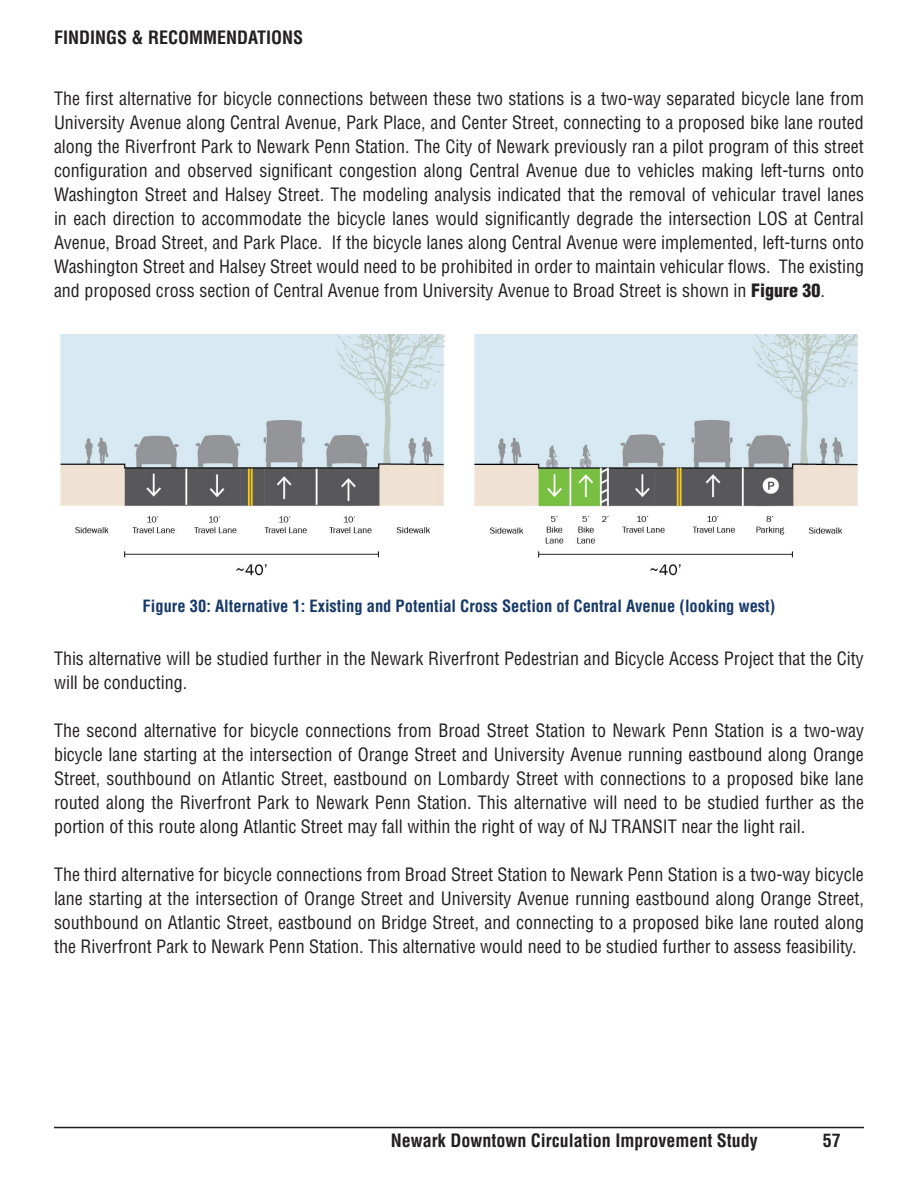
<style>
.page{position:relative;width:918px;height:1188px;background:#fff}
.page>*{position:absolute;margin:0;border:0;box-sizing:border-box;transform-origin:0 0}
.Paragraph_Style_1{font:condensed 18px/24px "Helvetica LT Std";color:#231f20;text-align:justify}
.t1{font:700 condensed 18px "Helvetica LT Std";color:#231f20}
.Paragraph_Style_1-2{font:700 condensed 16.5px "Helvetica LT Std";color:#163967}
.s1{font-weight:900}
</style>
<div class="page">
<hr style="left:54px;top:1127px;width:810px;height:1px;background:#231f20">
<img style="left:60px;top:335px;width:385px;height:241px">
<img style="left:474px;top:335px;width:385px;height:241px">
<p class="t1" style="left:54px;top:26px;width:251px">FINDINGS &amp; RECOMMENDATIONS</p>
<p class="Paragraph_Style_1" style="left:54px;top:86px;width:812px">The first alternative for bicycle connections between these two stations is a two-way separated bicycle lane from University Avenue along Central Avenue, Park Place, and Center Street, connecting to a proposed bike lane routed along the Riverfront Park to Newark Penn Station. The City of Newark previously ran a pilot program of this street configuration and observed significant congestion along Central Avenue due to vehicles making left-turns onto Washington Street and Halsey Street. The modeling analysis indicated that the removal of vehicular travel lanes in each direction to accommodate the bicycle lanes would significantly degrade the intersection LOS at Central Avenue, Broad Street, and Park Place. If the bicycle lanes along Central Avenue were implemented, left-turns onto Washington Street and Halsey Street would need to be prohibited in order to maintain vehicular flows. The existing and proposed cross section of Central Avenue from University Avenue to Broad Street is shown in <span class="s1">Figure 30</span>.</p>
<p class="Paragraph_Style_1-2" style="left:143px;top:596px;width:634px">Figure 30: Alternative 1: Existing and Potential Cross Section of Central Avenue (looking west)</p>
<p class="Paragraph_Style_1" style="left:54px;top:646px;width:811px">This alternative will be studied further in the Newark Riverfront Pedestrian and Bicycle Access Project that the City will be conducting.</p>
<p class="Paragraph_Style_1" style="left:54px;top:718px;width:812px">The second alternative for bicycle connections from Broad Street Station to Newark Penn Station is a two-way bicycle lane starting at the intersection of Orange Street and University Avenue running eastbound along Orange Street, southbound on Atlantic Street, eastbound on Lombardy Street with connections to a proposed bike lane routed along the Riverfront Park to Newark Penn Station. This alternative will need to be studied further as the portion of this route along Atlantic Street may fall within the right of way of NJ TRANSIT near the light rail.</p>
<p class="Paragraph_Style_1" style="left:54px;top:862px;width:812px">The third alternative for bicycle connections from Broad Street Station to Newark Penn Station is a two-way bicycle lane starting at the intersection of Orange Street and University Avenue running eastbound along Orange Street, southbound on Atlantic Street, eastbound on Bridge Street, and connecting to a proposed bike lane routed along the Riverfront Park to Newark Penn Station. This alternative would need to be studied further to assess feasibility.</p>
<p class="t1" style="left:391px;top:1129px;width:369px">Newark Downtown Circulation Improvement Study</p>
<p class="t1" style="left:823px;top:1129px;width:19px">57</p>
</div>
